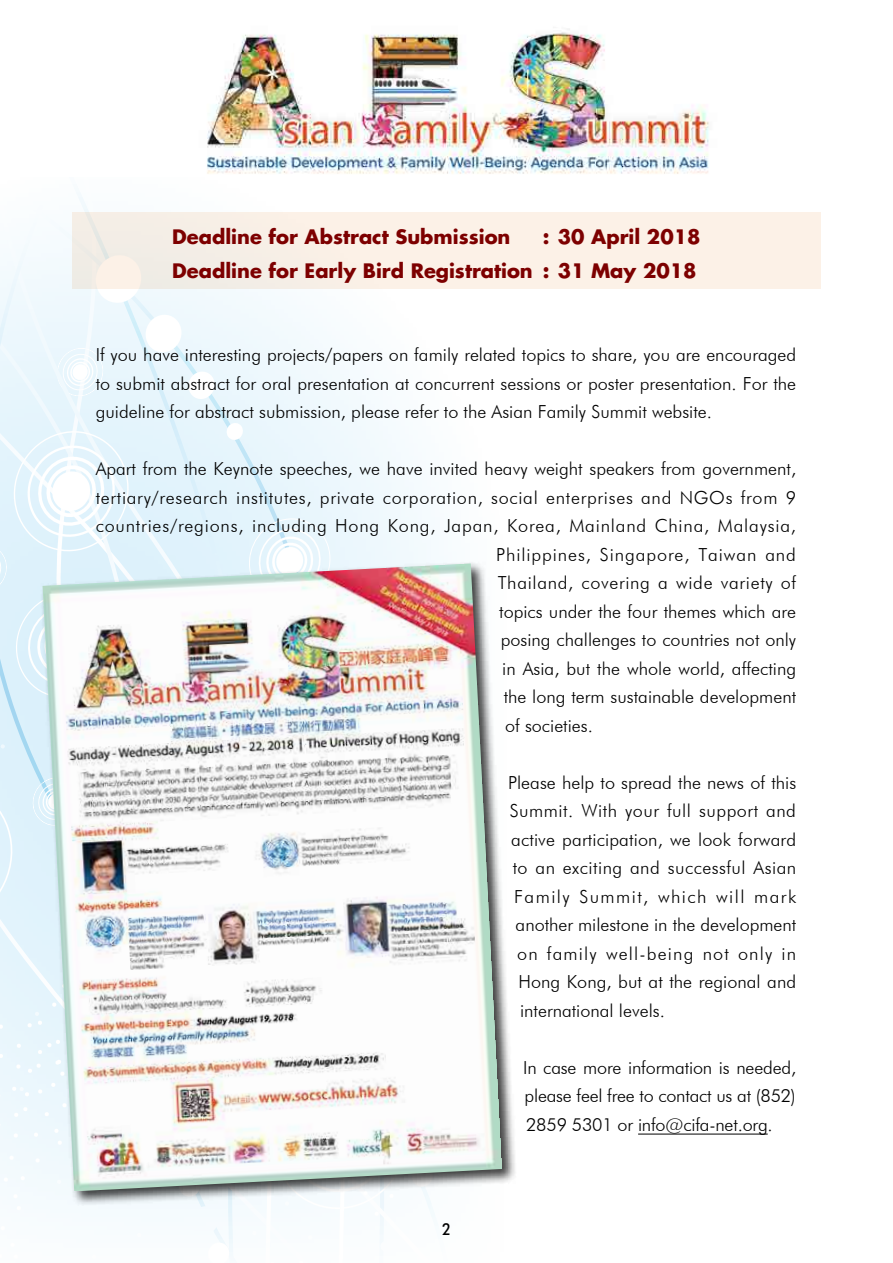
<style>
.page{position:relative;width:893px;height:1263px;background:#fff}
.page>*{position:absolute;margin:0;border:0;box-sizing:border-box;transform-origin:0 0}
.t1{font:700 19.5px/34.2px "Futura";color:#7d0000;text-align:right}
.t2{font:300 18px/28.5px "Futura BT";color:#000;text-align:justify}
.t3{font:300 18px "Futura BT";letter-spacing:.04em;color:#000}
.t4{font:300 18px "Futura BT";letter-spacing:.045em;color:#000}
.t5{font:300 18px "Futura BT";letter-spacing:.05em;color:#000}
.t6{font:300 18px "Futura BT";letter-spacing:.035em;color:#000}
.t7{font:300 18px "Futura BT";letter-spacing:.025em;color:#000}
.t8{font:300 18px "Futura BT";letter-spacing:.03em;color:#000}
.t9{font:300 18px "Futura BT";letter-spacing:.065em;color:#000}
.t10{font:300 18px "Futura BT";letter-spacing:.08em;color:#000}
.t11{font:500 16.5px "Futura BT";color:#000;scale:.9 1}
</style>
<div class="page">
<svg style="left:4px;top:193px;width:349px;height:229px"></svg>
<svg style="left:93px;top:289px;width:51px;height:17px"></svg>
<svg style="left:143px;top:312px;width:41px;height:43px"></svg>
<svg style="left:187px;top:370px;width:29px;height:31px"></svg>
<svg style="left:0;top:422px;width:435px;height:834px"></svg>
<img style="left:207px;top:29px;width:502px;height:145px">
<div style="left:72px;top:213px;width:749px;height:76px;background:#fcf1e7"></div>
<hr style="left:638px;top:1134px;width:130px;height:1px;background:#000">
<div style="left:40px;top:560px;width:477px;height:646px;background:#000;opacity:.75"></div>
<img style="left:43px;top:563px;width:459px;height:628px">
<p class="t1" style="left:172px;top:219px;width:340px">Deadline for Abstract Submission</p>
<p class="t1" style="left:172px;top:219px;width:530px">: 30 April 2018<br>Deadline for Early Bird Registration : 31 May 2018</p>
<p class="t2" style="left:96px;top:341px;width:702px">If you have interesting projects/papers on family related topics to share, you are encouraged to submit abstract for oral presentation at concurrent sessions or poster presentation. For the guideline for abstract submission, please refer to the Asian Family Summit website.</p>
<p class="t2" style="left:96px;top:455px;width:702px">Apart from the Keynote speeches, we have invited heavy weight speakers from government,</p>
<p class="t3" style="left:96px;top:487px;width:702px">tertiary/research institutes, private corporation, social enterprises and NGOs from 9</p>
<p class="t4" style="left:96px;top:515px;width:702px">countries/regions, including Hong Kong, Japan, Korea, Mainland China, Malaysia,</p>
<p class="t5" style="left:496px;top:544px;width:301px">Philippines, Singapore, Taiwan and</p>
<p class="t6" style="left:498px;top:572px;width:300px">Thailand, covering a wide variety of</p>
<p class="t2" style="left:499px;top:597px;width:298px">topics under the four themes which are</p>
<p class="t2" style="left:501px;top:626px;width:297px">posing challenges to countries not only</p>
<p class="t2" style="left:502px;top:654px;width:295px">in Asia, but the whole world, affecting</p>
<p class="t2" style="left:504px;top:683px;width:294px">the long term sustainable development</p>
<p class="t2" style="left:505px;top:711px;width:89px">of societies.</p>
<p class="t2" style="left:508px;top:768px;width:289px">Please help to spread the news of this</p>
<p class="t8" style="left:510px;top:800px;width:288px">Summit. With your full support and</p>
<p class="t2" style="left:511px;top:825px;width:286px">active participation, we look forward</p>
<p class="t7" style="left:513px;top:857px;width:285px">to an exciting and successful Asian</p>
<p class="t10" style="left:514px;top:886px;width:284px">Family Summit, which will mark</p>
<p class="t2" style="left:516px;top:911px;width:282px">another milestone in the development</p>
<p class="t9" style="left:517px;top:943px;width:281px">on family well-being not only in</p>
<p class="t2" style="left:519px;top:968px;width:279px">Hong Kong, but at the regional and</p>
<p class="t2" style="left:520px;top:996px;width:146px">international levels.</p>
<p class="t11" style="left:442px;top:1219px;width:11px">2</p>
<p class="t2" style="left:523px;top:1053px;width:275px">In case more information is needed, please feel free to contact us at (852)<br>2859 5301 or info@cifa-net.org.</p>
</div>
